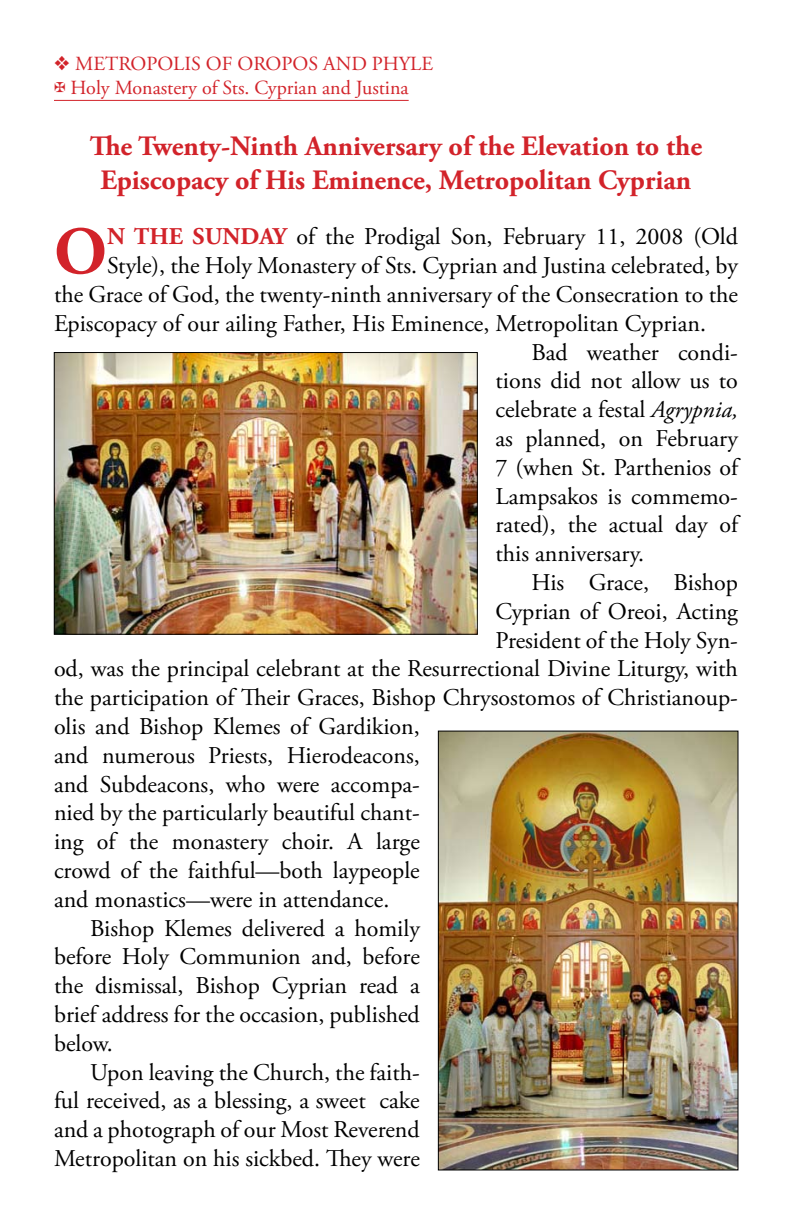
<style>
.page{position:relative;width:792px;height:1224px;background:#fff}
.page>*{position:absolute;margin:0;border:0;box-sizing:border-box;transform-origin:0 0}
.t1{font:700 67.4px "Adobe Garamond Pro";color:#d2232a}
.t2{font:700 28px "Adobe Garamond Pro";color:#d2232a}
.t3{font:24px/28.8px "Adobe Garamond Pro";color:#000;text-align:justify}
.t4{font:20px "Adobe Garamond Pro";color:#d2232a}
.s1{font-weight:700;color:#d2232a}
.s2{font-style:italic}
</style>
<div class="page">
<hr style="left:54px;top:100px;width:355px;height:1px;background:#d2232a">
<img style="left:56px;top:354px;width:420px;height:279px">
<div style="left:54px;top:352px;width:424px;height:283px;border:1px solid #000"></div>
<img style="left:440px;top:733px;width:296px;height:435px">
<div style="left:438px;top:731px;width:300px;height:439px;border:1px solid #000"></div>
<p class="t4" style="left:54px;top:52px;width:381px">❖ METROPOLIS OF OROPOS AND PHYLE</p>
<p class="t4" style="left:54px;top:76px;width:356px">✠ Holy Monastery of Sts. Cyprian and Justina</p>
<p class="t2" style="left:90px;top:130px;width:614px">The Twenty-Ninth Anniversary of the Elevation to the</p>
<p class="t2" style="left:101px;top:163px;width:592px">Episcopacy of His Eminence, Metropolitan Cyprian</p>
<p class="t1" style="left:54px;top:213px;width:55px">O</p>
<p class="t3" style="left:107px;top:223px;width:632px"><span class="s1">N THE SUNDAY</span> of the Prodigal Son, February 11, 2008 (Old</p>
<p class="t3" style="left:107px;top:252px;width:632px">Style), the Holy Monastery of Sts. Cyprian and Justina celebrated, by</p>
<p class="t3" style="left:54px;top:281px;width:686px">the Grace of God, the twenty-ninth anniversary of the Consecration to the</p>
<p class="t3" style="left:54px;top:310px;width:654px">Episcopacy of our ailing Father, His Eminence, Metropolitan Cyprian.</p>
<p class="t3" style="left:496px;top:338px;width:244px;text-indent:36px">Bad weather condi&shy;tions did not allow us to celebrate a festal <span class="s2">Agrypnia, </span>as planned, on February 7 (when St. Parthenios of Lampsakos is commemo&shy;rated), the actual day of this anniversary.</p>
<p class="t3" style="left:532px;top:569px;width:208px">His Grace, Bishop</p>
<p class="t3" style="left:496px;top:598px;width:244px">Cyprian of Oreoi, Acting</p>
<p class="t3" style="left:496px;top:626px;width:244px">President of the Holy Syn-</p>
<p class="t3" style="left:54px;top:655px;width:685px">od, was the principal celebrant at the Resurrectional Divine Liturgy, with</p>
<p class="t3" style="left:54px;top:684px;width:686px">the participation of Their Graces, Bishop Chrysostomos of Christianoup-</p>
<p class="t3" style="left:54px;top:713px;width:367px">olis and Bishop Klemes of Gardikion,</p>
<p class="t3" style="left:54px;top:742px;width:367px">and numerous Priests, Hierodeacons,</p>
<p class="t3" style="left:54px;top:770px;width:367px">and Subdeacons, who were accompa-</p>
<p class="t3" style="left:54px;top:799px;width:367px">nied by the particularly beautiful chant-</p>
<p class="t3" style="left:54px;top:828px;width:367px">ing of the monastery choir. A large</p>
<p class="t3" style="left:54px;top:857px;width:367px">crowd of the faithful—both laypeople</p>
<p class="t3" style="left:54px;top:886px;width:337px">and monastics—were in attendance.</p>
<p class="t3" style="left:54px;top:914px;width:367px;text-indent:36px">Bishop Klemes delivered a homily before Holy Communion and, before the dismissal, Bishop Cyprian read a brief address for the occasion, published below.</p>
<p class="t3" style="left:54px;top:1058px;width:367px;text-indent:36px">Upon leaving the Church, the faith&shy;ful received, as a blessing, a sweet cake and a photograph of our Most Reverend Metropolitan on his sickbed. They were</p>
</div>
